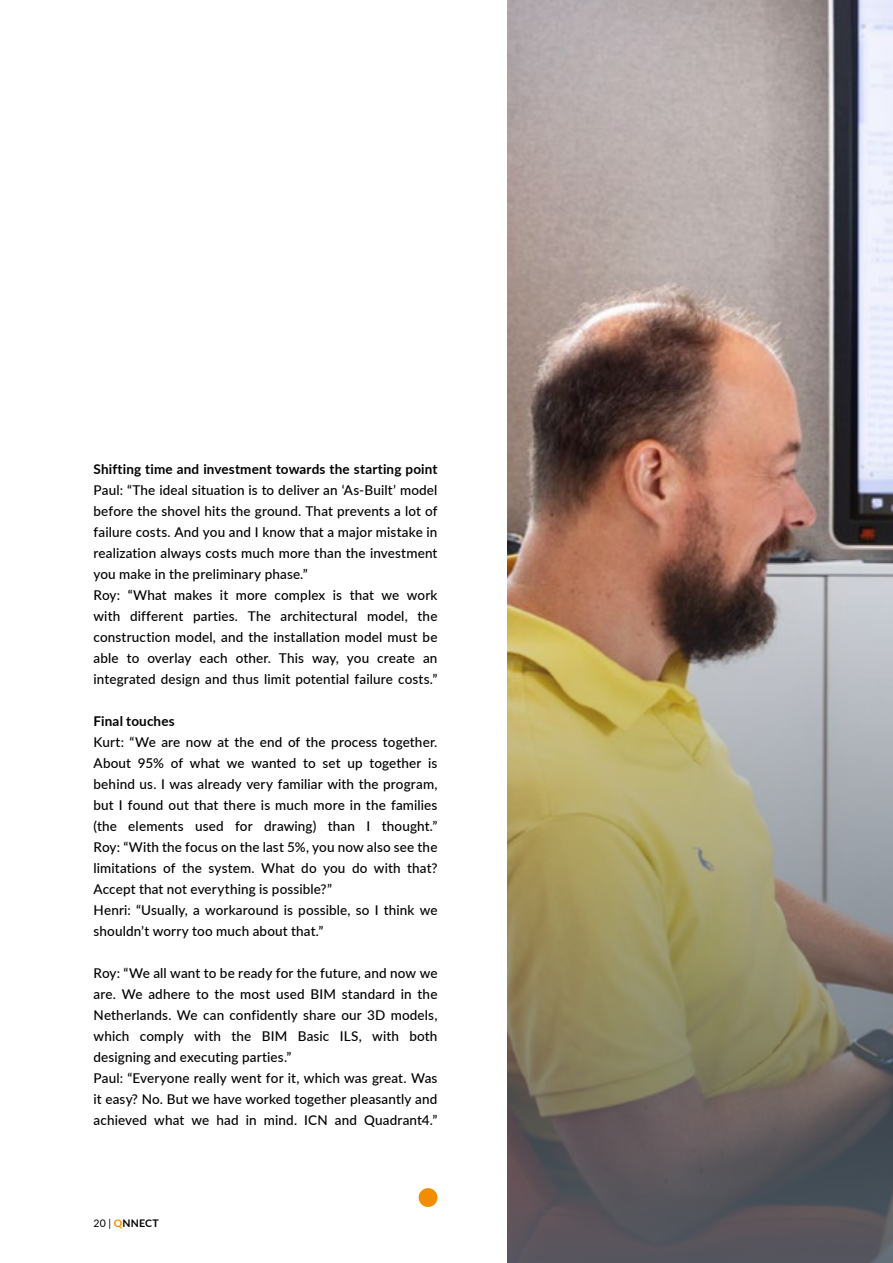
<style>
.page{position:relative;width:893px;height:1263px;background:#fff}
.page>*{position:absolute;margin:0;border:0;box-sizing:border-box;transform-origin:0 0}
.t1{font:500 13.5px/21px "Lato";letter-spacing:.01em;color:#000}
.t2{font:700 13.5px "Lato";letter-spacing:.01em;color:#000}
.t3{font:700 10.5px "Lato";letter-spacing:.02em;color:#000}
.s1{font-weight:400}
.s2{color:#f28c00}
</style>
<div class="page">
<div style="left:419px;top:1188px;width:18px;height:19px;background:#f28c00;border-radius:50%"></div>
<img style="left:507px;top:0;width:386px;height:454px">
<img style="left:507px;top:454px;width:386px;height:809px">
<p class="t2" style="left:94px;top:459px;width:345px">Shifting time and investment towards the starting point</p>
<p class="t1" style="left:94px;top:479px;width:345px">Paul: “The ideal situation is to deliver an ‘As-Built’ model before the shovel hits the ground. That prevents a lot of failure costs. And you and I know that a major mistake in realization always costs much more than the investment you make in the preliminary phase.”<br>Roy: “What makes it more complex is that we work with different parties. The architectural model, the construction model, and the installation model must be able to overlay each other. This way, you create an integrated design and thus limit potential failure costs.”</p>
<p class="t2" style="left:94px;top:711px;width:83px">Final touches</p>
<p class="t1" style="left:94px;top:731px;width:345px">Kurt: “We are now at the end of the process together.<br>About 95% of what we wanted to set up together is behind us. I was already very familiar with the program, but I found out that there is much more in the families (the elements used for drawing) than I thought.” Roy: “With the focus on the last 5%, you now also see the limitations of the system. What do you do with that?<br>Accept that not everything is possible?”<br>Henri: “Usually, a workaround is possible, so I think we shouldn’t worry too much about that.”</p>
<p class="t1" style="left:94px;top:962px;width:345px">Roy: “We all want to be ready for the future, and now we are. We adhere to the most used BIM standard in the Netherlands. We can confidently share our 3D models, which comply with the BIM Basic ILS, with both designing and executing parties.”<br>Paul: “Everyone really went for it, which was great. Was it easy? No. But we have worked together pleasantly and achieved what we had in mind. ICN and Quadrant4.”</p>
<p class="t3" style="left:94px;top:1215px;width:67px"><span class="s1">20 |</span> <span class="s2">Q</span>NNECT</p>
</div>
